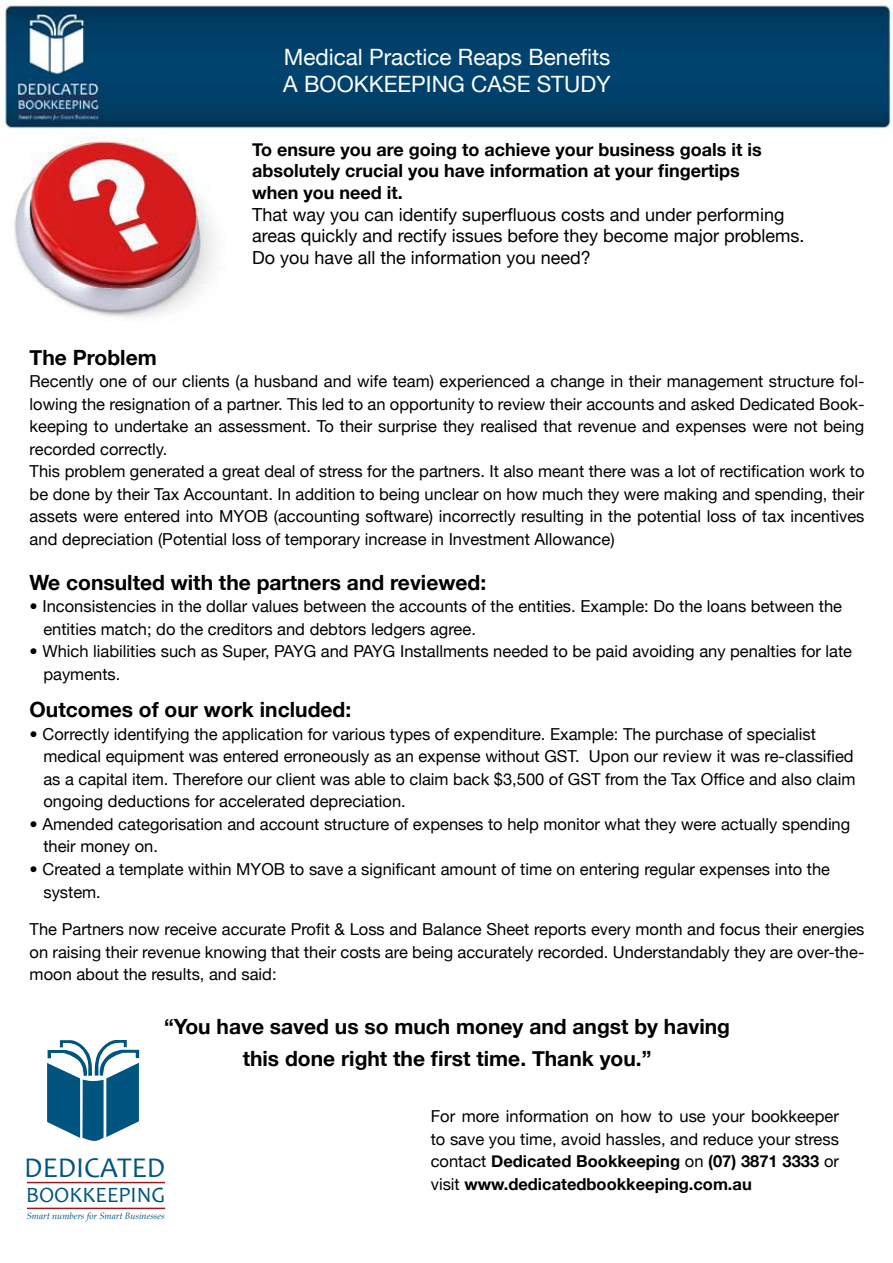
<style>
.page{position:relative;width:893px;height:1263px;background:#fff}
.page>*{position:absolute;margin:0;border:0;box-sizing:border-box;transform-origin:0 0}
.t1{font:28.8px "Candara";color:#005480}
.t2{font:22.5px/27px "Helvetica Neue";color:#fff}
.t3{font:21.9px "Candara";color:#005480}
.t4{font:700 21px/31.5px "Helvetica Neue";color:#000;text-align:center}
.t5{font:18px/21.6px "Helvetica Neue";color:#000}
.t6{font:700 18px/21.6px "Helvetica Neue";color:#000}
.t7{font:16.5px/22.5px "Helvetica Neue";color:#000}
.t8{font:italic 9.15px "Book Antiqua";color:#005480}
.s1{font-weight:700}
</style>
<div class="page">
<img style="left:1px;top:0;width:891px;height:137px">
<svg style="left:47px;top:1040px;width:92px;height:101px"></svg>
<hr style="left:27px;top:1182px;width:138px;height:1px;background:#971b1e">
<hr style="left:27px;top:1207px;width:138px;height:2px;background:#971b1e">
<img style="left:14px;top:137px;width:200px;height:181px">
<h2 class="t2" style="left:283px;top:43px;width:329px">Medical Practice Reaps Benefits<br>A BOOKKEEPING CASE STUDY</h2>
<p class="t6" style="left:252px;top:138px;width:511px">To ensure you are going to achieve your business goals it is absolutely crucial you have information at your fingertips when you need it.</p>
<p class="t5" style="left:252px;top:203px;width:554px">That way you can identify superfluous costs and under performing areas quickly and rectify issues before they become major problems.<br>Do you have all the information you need?</p>
<p class="t4" style="left:30px;top:341px;width:129px">The Problem</p>
<p class="t7" style="left:30px;top:370px;width:836px">Recently one of our clients (a husband and wife team) experienced a change in their management structure fol&shy;lowing the resignation of a partner. This led to an opportunity to review their accounts and asked Dedicated Book&shy;keeping to undertake an assessment. To their surprise they realised that revenue and expenses were not being recorded correctly.<br>This problem generated a great deal of stress for the partners. It also meant there was a lot of rectification work to be done by their Tax Accountant. In addition to being unclear on how much they were making and spending, their assets were entered into MYOB (accounting software) incorrectly resulting in the potential loss of tax incentives and depreciation (Potential loss of temporary increase in Investment Allowance)</p>
<p class="t4" style="left:30px;top:566px;width:458px">We consulted with the partners and reviewed:</p>
<p class="t7" style="left:43px;top:595px;width:800px;text-indent:-14px">• Inconsistencies in the dollar values between the accounts of the entities. Example: Do the loans between the entities match; do the creditors and debtors ledgers agree.</p>
<p class="t7" style="left:43px;top:640px;width:810px;text-indent:-14px">• Which liabilities such as Super, PAYG and PAYG Installments needed to be paid avoiding any penalties for late payments.</p>
<p class="t4" style="left:30px;top:694px;width:323px">Outcomes of our work included:</p>
<p class="t7" style="left:43px;top:723px;width:814px;text-indent:-14px">• Correctly identifying the application for various types of expenditure. Example: The purchase of specialist medical equipment was entered erroneously as an expense without GST. Upon our review it was re-classified as a capital item. Therefore our client was able to claim back $3,500 of GST from the Tax Office and also claim ongoing deductions for accelerated depreciation.</p>
<p class="t7" style="left:43px;top:813px;width:808px;text-indent:-14px">• Amended categorisation and account structure of expenses to help monitor what they were actually spending their money on.</p>
<p class="t7" style="left:43px;top:858px;width:788px;text-indent:-14px">• Created a template within MYOB to save a significant amount of time on entering regular expenses into the system.</p>
<p class="t7" style="left:30px;top:918px;width:836px;text-align:justify">The Partners now receive accurate Profit &amp; Loss and Balance Sheet reports every month and focus their energies on raising their revenue knowing that their costs are being accurately recorded. Understandably they are over-the&shy;moon about the results, and said:</p>
<p class="t4" style="left:164px;top:1010px;width:567px">“You have saved us so much money and angst by having this done right the first time. Thank you.”</p>
<h1 class="t1" style="left:24px;top:1150px;width:142px">DEDICATED</h1>
<h3 class="t3" style="left:26px;top:1182px;width:140px">BOOKKEEPING</h3>
<p class="t8" style="left:27px;top:1211px;width:139px">Smart numbers for Smart Businesses</p>
<p class="t7" style="left:431px;top:1105px;width:410px;text-align:justify">For more information on how to use your bookkeeper to save you time, avoid hassles, and reduce your stress contact <span class="s1">Dedicated Bookkeeping</span> on <span class="s1">(07) 3871 3333</span> or visit <span class="s1">www.dedicatedbookkeeping.com.au</span></p>
</div>
